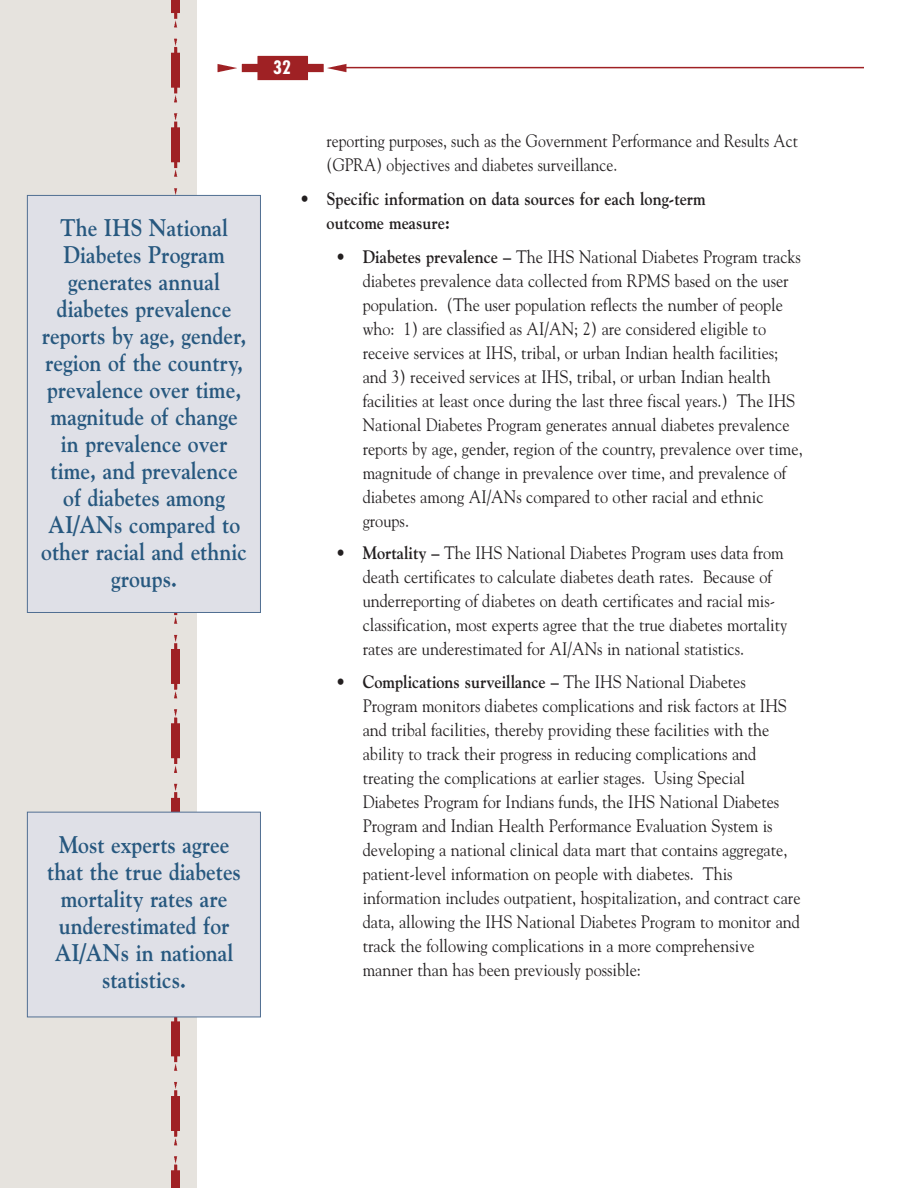
<style>
.page{position:relative;width:918px;height:1188px;background:#fff}
.page>*{position:absolute;margin:0;border:0;box-sizing:border-box;transform-origin:0 0}
.t1{font:700 24px/27px "Goudy";color:#27587f;text-align:center;scale:.9 1}
.t2{font:18px/24px "Goudy";color:#231f20;scale:.9 1}
.t3{font:18px/24px "Goudy";color:#231f20;scale:.87 1}
.t4{font:700 18px/24px "Goudy";color:#231f20;scale:.9 1}
.t5{font:700 condensed 18px "Futura";color:#fff}
.s1{font-weight:700}
</style>
<div class="page">
<img style="left:217px;top:55px;width:132px;height:26px">
<hr style="left:342px;top:67px;width:522px;height:1px;background:#9f2124">
<div style="left:0;top:0;width:197px;height:1188px;background:#e6e3de"></div>
<img style="left:171px;top:0;width:9px;height:1188px">
<div style="left:27px;top:195px;width:233px;height:417px;background:#dfe0e7"></div>
<div style="left:27px;top:195px;width:234px;height:418px;border:1px solid #516f92"></div>
<div style="left:27px;top:812px;width:233px;height:205px;background:#dfe0e7"></div>
<div style="left:27px;top:812px;width:234px;height:205px;border:1px solid #516f92"></div>
<p class="t1" style="left:41px;top:217px;width:230px">The IHS National<br>Diabetes Program generates annual diabetes prevalence reports by age, gender, region of the country, prevalence over time, magnitude of change in prevalence over time, and prevalence of diabetes among<br>AI/ANs compared to other racial and ethnic groups.</p>
<h1 class="t1" style="left:47px;top:833px;width:217px">Most experts agree that the true diabetes mortality rates are underestimated for<br>AI/ANs in national statistics.</h1>
<p class="t5" style="left:273px;top:59px;width:19px">32</p>
<p class="t3" style="left:327px;top:130px;width:543px">reporting purposes, such as the Government Performance and Results Act (GPRA) objectives and diabetes surveillance.</p>
<p class="t4" style="left:327px;top:189px;width:423px;text-indent:-27px">• Specific information on data sources for each long-term outcome measure:</p>
<p class="t2" style="left:363px;top:246px;width:490px;text-indent:-27px"><span class="s1">• Diabetes prevalence –</span> The IHS National Diabetes Program tracks diabetes prevalence data collected from RPMS based on the user population. (The user population reflects the number of people who: 1) are classified as AI/AN; 2) are considered eligible to receive services at IHS, tribal, or urban Indian health facilities; and 3) received services at IHS, tribal, or urban Indian health facilities at least once during the last three fiscal years.) The IHS National Diabetes Program generates annual diabetes prevalence reports by age, gender, region of the country, prevalence over time, magnitude of change in prevalence over time, and prevalence of diabetes among AI/ANs compared to other racial and ethnic groups.</p>
<p class="t2" style="left:363px;top:542px;width:473px;text-indent:-27px"><span class="s1">• Mortality –</span> The IHS National Diabetes Program uses data from death certificates to calculate diabetes death rates. Because of underreporting of diabetes on death certificates and racial mis&shy;classification, most experts agree that the true diabetes mortality rates are underestimated for AI/ANs in national statistics.</p>
<p class="t2" style="left:363px;top:671px;width:488px;text-indent:-27px"><span class="s1">• Complications surveillance –</span> The IHS National Diabetes Program monitors diabetes complications and risk factors at IHS and tribal facilities, thereby providing these facilities with the ability to track their progress in reducing complications and treating the complications at earlier stages. Using Special Diabetes Program for Indians funds, the IHS National Diabetes Program and Indian Health Performance Evaluation System is developing a national clinical data mart that contains aggregate, patient-level information on people with diabetes. This information includes outpatient, hospitalization, and contract care data, allowing the IHS National Diabetes Program to monitor and track the following complications in a more comprehensive manner than has been previously possible:</p>
</div>
